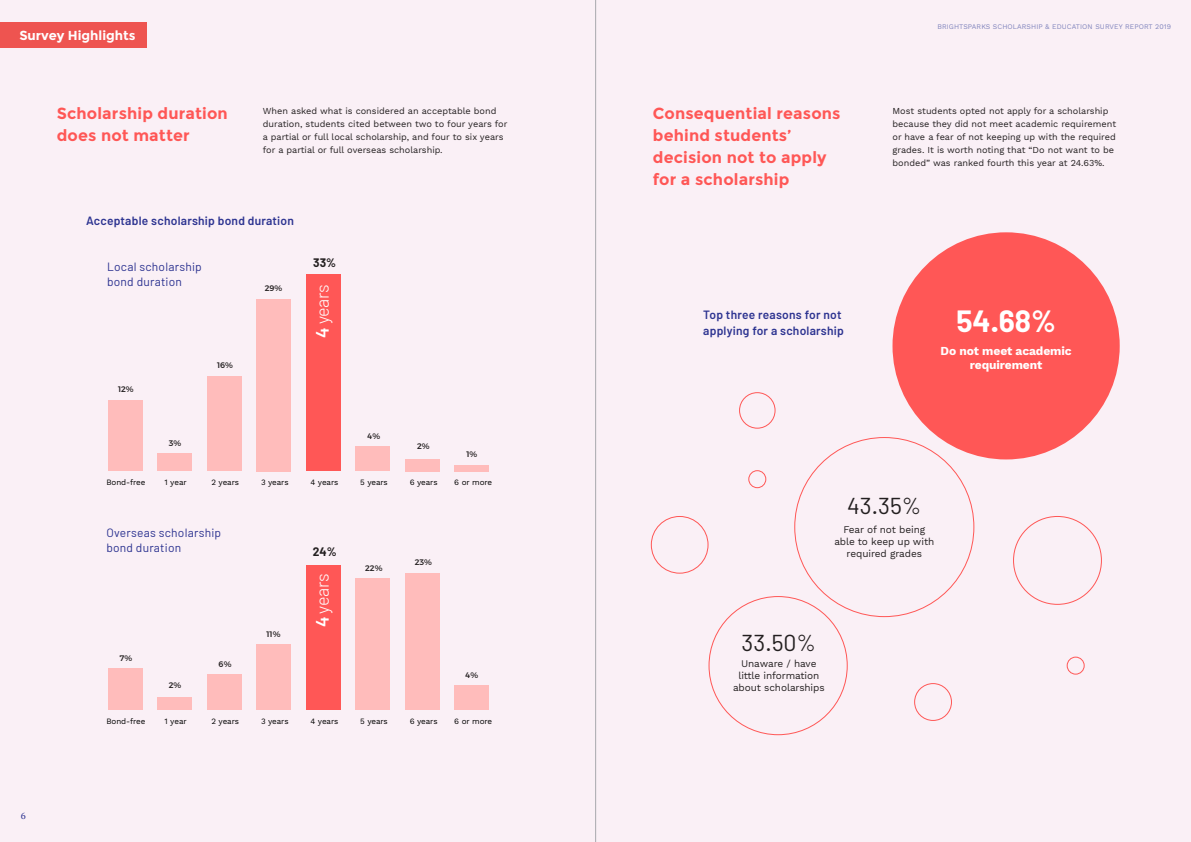
<style>
.page{position:relative;width:1191px;height:842px;background:#faf0f6}
.page>*{position:absolute;margin:0;border:0;box-sizing:border-box;transform-origin:0 0}
.t1{font:700 30px "Barlow";color:#fff}
.t2{font:23px "Barlow";color:#231f20}
.t3{font:300 18px "Barlow";letter-spacing:-.02em;color:#fff}
.t4{font:700 16px/22px "Montserrat";letter-spacing:.01em;color:#ff5756}
.t5{font:700 13px "Montserrat";color:#fff}
.t6{font:600 12px/16px "Barlow";letter-spacing:.02em;color:#2d3491}
.t7{font:12px/15px "Barlow";letter-spacing:.02em;color:#2d3491}
.t8{font:700 12px/14px "Work Sans";letter-spacing:-.01em;color:#fff;text-align:center}
.t9{font:700 12px "Barlow";color:#231f20}
.t10{font:10px/12px "Work Sans";letter-spacing:-.01em;color:#231f20;text-align:center}
.t11{font:9px/13px "Work Sans";color:#231f20}
.t12{font:9px "Georgia";color:#2d3491}
.t13{font:8px "Work Sans";letter-spacing:-.01em;color:#000}
.t14{font:500 8px "Montserrat";color:#231f20}
.t15{font:7px "Work Sans";letter-spacing:.01em;color:#8185bd}
.s1{font-weight:600}
</style>
<div class="page">
<div style="left:0;top:23px;width:146px;height:25px;background:#ee5450"></div>
<div style="left:108px;top:400px;width:34px;height:71px;background:#ffbcbb"></div>
<div style="left:157px;top:453px;width:35px;height:18px;background:#ffbcbb"></div>
<div style="left:207px;top:376px;width:34px;height:95px;background:#ffbcbb"></div>
<div style="left:256px;top:299px;width:35px;height:172px;background:#ffbcbb"></div>
<div style="left:306px;top:274px;width:34px;height:197px;background:#ff5756"></div>
<div style="left:356px;top:447px;width:34px;height:24px;background:#ffbcbb"></div>
<div style="left:405px;top:459px;width:34px;height:12px;background:#ffbcbb"></div>
<div style="left:454px;top:465px;width:35px;height:6px;background:#ffbcbb"></div>
<div style="left:108px;top:668px;width:34px;height:42px;background:#ffbcbb"></div>
<div style="left:157px;top:698px;width:35px;height:12px;background:#ffbcbb"></div>
<div style="left:207px;top:674px;width:34px;height:36px;background:#ffbcbb"></div>
<div style="left:256px;top:644px;width:35px;height:66px;background:#ffbcbb"></div>
<div style="left:306px;top:565px;width:34px;height:145px;background:#ff5756"></div>
<div style="left:356px;top:578px;width:34px;height:132px;background:#ffbcbb"></div>
<div style="left:405px;top:573px;width:34px;height:137px;background:#ffbcbb"></div>
<div style="left:454px;top:685px;width:35px;height:25px;background:#ffbcbb"></div>
<div style="left:914px;top:683px;width:38px;height:38px;border:1px solid #ff5756;border-radius:50%"></div>
<div style="left:739px;top:392px;width:36px;height:37px;border:1px solid #ff5756;border-radius:50%"></div>
<div style="left:651px;top:516px;width:57px;height:58px;border:1px solid #ff5756;border-radius:50%"></div>
<div style="left:748px;top:470px;width:18px;height:18px;border:1px solid #ff5756;border-radius:50%"></div>
<div style="left:1066px;top:657px;width:18px;height:18px;border:1px solid #ff5756;border-radius:50%"></div>
<div style="left:892px;top:232px;width:227px;height:227px;background:#ff5756;border-radius:50%"></div>
<hr style="left:595px;top:0;width:1px;height:842px;background:#a8a9ad">
<h3 class="t5" style="left:19px;top:27px;width:118px">Survey Highlights</h3>
<h3 class="t4" style="left:57px;top:103px;width:173px">Scholarship duration does not matter</h3>
<p class="t11" style="left:263px;top:105px;width:246px">When asked what is considered an acceptable bond duration, students cited between two to four years for a partial or full local scholarship, and four to six years for a partial or full overseas scholarship.</p>
<h3 class="t6" style="left:86px;top:213px;width:209px">Acceptable scholarship bond duration</h3>
<h3 class="t7" style="left:107px;top:259px;width:96px">Local scholarship bond duration</h3>
<p class="t14" style="left:118px;top:383px;width:17px">12%</p>
<p class="t14" style="left:169px;top:436px;width:14px">3%</p>
<p class="t14" style="left:217px;top:359px;width:17px">16%</p>
<p class="t14" style="left:265px;top:282px;width:19px">29%</p>
<h3 class="t9" style="left:313px;top:255px;width:24px">33%</h3>
<h3 class="t3" style="left:311px;top:338px;width:55px;rotate:-90deg"><span class="s1">4</span> years</h3>
<p class="t14" style="left:367px;top:429px;width:14px">4%</p>
<p class="t14" style="left:417px;top:440px;width:14px">2%</p>
<p class="t14" style="left:466px;top:448px;width:12px">1%</p>
<p class="t13" style="left:106px;top:478px;width:40px">Bond-free</p>
<p class="t13" style="left:165px;top:478px;width:24px">1 year</p>
<p class="t13" style="left:211px;top:478px;width:29px">2 years</p>
<p class="t13" style="left:261px;top:478px;width:29px">3 years</p>
<p class="t13" style="left:310px;top:478px;width:29px">4 years</p>
<p class="t13" style="left:360px;top:478px;width:29px">5 years</p>
<p class="t13" style="left:410px;top:478px;width:29px">6 years</p>
<p class="t13" style="left:454px;top:478px;width:39px">6 or more</p>
<h3 class="t7" style="left:106px;top:525px;width:116px">Overseas scholarship bond duration</h3>
<p class="t14" style="left:120px;top:652px;width:14px">7%</p>
<p class="t14" style="left:169px;top:679px;width:14px">2%</p>
<p class="t14" style="left:219px;top:658px;width:14px">6%</p>
<p class="t14" style="left:266px;top:628px;width:15px">11%</p>
<h3 class="t9" style="left:313px;top:545px;width:25px">24%</h3>
<h3 class="t3" style="left:311px;top:627px;width:55px;rotate:-90deg"><span class="s1">4</span> years</h3>
<p class="t14" style="left:365px;top:561px;width:19px">22%</p>
<p class="t14" style="left:415px;top:556px;width:19px">23%</p>
<p class="t14" style="left:465px;top:668px;width:14px">4%</p>
<p class="t12" style="left:21px;top:810px;width:7px">6</p>
<p class="t13" style="left:106px;top:716px;width:40px">Bond-free</p>
<p class="t13" style="left:165px;top:716px;width:24px">1 year</p>
<p class="t13" style="left:211px;top:716px;width:29px">2 years</p>
<p class="t13" style="left:261px;top:716px;width:29px">3 years</p>
<p class="t13" style="left:310px;top:716px;width:29px">4 years</p>
<p class="t13" style="left:360px;top:716px;width:29px">5 years</p>
<p class="t13" style="left:410px;top:716px;width:29px">6 years</p>
<p class="t13" style="left:454px;top:716px;width:39px">6 or more</p>
<h3 class="t4" style="left:653px;top:103px;width:189px">Consequential reasons behind students’ decision not to apply for a scholarship</h3>
<h3 class="t6" style="left:703px;top:307px;width:142px">Top three reasons for not applying for a scholarship</h3>
<p class="t15" style="left:937px;top:23px;width:235px">BrightSparks Scholarsrship &amp; Educatation Survevey report 2019</p>
<p class="t15" style="left:976px;top:23px;width:6px">r</p>
<p class="t15" style="left:1129px;top:23px;width:5px">e</p>
<p class="t15" style="left:1148px;top:23px;width:6px">t</p>
<p class="t11" style="left:892px;top:105px;width:225px">Most students opted not apply for a scholarship because they did not meet academic requirement or have a fear of not keeping up with the required grades. It is worth noting that “Do not want to be bonded” was ranked fourth this year at 24.63%.</p>
<h1 class="t1" style="left:956px;top:302px;width:101px">54.68%</h1>
<h3 class="t8" style="left:940px;top:345px;width:132px">Do not meet academic requirement</h3>
<h2 class="t2" style="left:847px;top:491px;width:76px">43.35%</h2>
<p class="t10" style="left:834px;top:524px;width:101px">Fear of not being able to keep up with required grades</p>
<h2 class="t2" style="left:741px;top:628px;width:76px">33.50%</h2>
<p class="t10" style="left:733px;top:658px;width:93px">U naware / have little information about scholarships</p>
</div>
